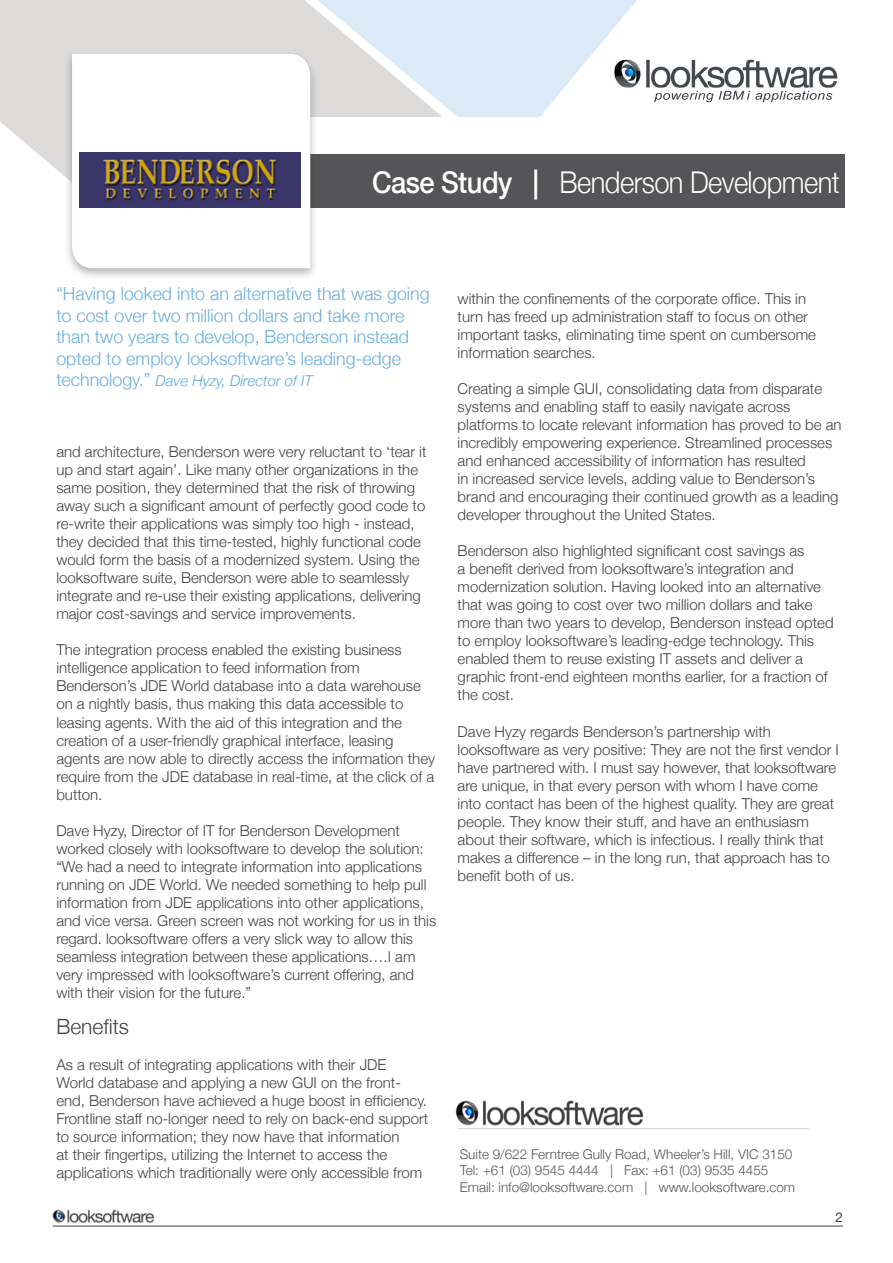
<style>
.page{position:relative;width:893px;height:1263px;background:#fff}
.page>*{position:absolute;margin:0;border:0;box-sizing:border-box;transform-origin:0 0}
.t1{font:300 30px "Helvetica Neue";letter-spacing:-.02em;color:#fff;scale:.91 1}
.Copy{font:300 21px "Helvetica Neue";color:#414042}
.Header_Quotes{font:300 18px/21.6px "Helvetica Neue";color:#69addf}
.Copy-2{font:300 15px/18px "Helvetica Neue";color:#414042}
.Header_Quotes-2{font:italic 300 15px "Helvetica Neue";color:#5dabde}
.Copy-3{font:300 13.5px/16.2px "Helvetica Neue";color:#555456}
.t2{font:13.5px "Helvetica Neue";color:#414042}
.s1{font-weight:500}
.s2{font-style:normal;font-size:18px;color:#69addf}
</style>
<div class="page">
<img style="left:53px;top:1210px;width:102px;height:13px">
<hr style="left:53px;top:1226px;width:790px;height:1px;background:#414042">
<svg style="left:449px;top:0;width:188px;height:117px;fill:#dceaf7"></svg>
<svg style="left:0;top:0;width:449px;height:176px;background:#dfe0e2"></svg>
<div style="left:137px;top:117px;width:754px;height:223px;background:#fff"></div>
<div style="left:291px;top:155px;width:554px;height:53px;background:#555456"></div>
<svg style="left:654px;top:91px;width:59px;height:11px"></svg>
<svg style="left:719px;top:91px;width:113px;height:11px"></svg>
<img style="left:614px;top:60px;width:224px;height:28px">
<svg style="left:625px;top:69px;width:8px;height:10px"></svg>
<div style="left:64px;top:50px;width:255px;height:230px;background:#231f20;opacity:.34"></div>
<svg style="left:72px;top:54px;width:238px;height:214px"></svg>
<img style="left:455px;top:1100px;width:354px;height:29px">
<img style="left:79px;top:152px;width:222px;height:56px">
<p class="t1" style="left:372px;top:158px;width:516px"><span class="s1">Case Study |</span> Benderson Development</p>
<p class="Header_Quotes" style="left:56px;top:282px;width:375px">“Having looked into an alternative that was going to cost over two million dollars and take more than two years to develop, Benderson instead opted to employ looksoftware’s leading-edge</p>
<p class="Header_Quotes-2" style="left:56px;top:369px;width:258px"><span class="s2">technology.”</span> Dave Hyzy, Director of IT</p>
<p class="Copy-2" style="left:56px;top:442px;width:372px">and architecture, Benderson were very reluctant to ‘tear it up and start again’. Like many other organizations in the same position, they determined that the risk of throwing away such a significant amount of perfectly good code to re-write their applications was simply too high - instead, they decided that this time-tested, highly functional code would form the basis of a modernized system. Using the looksoftware suite, Benderson were able to seamlessly integrate and re-use their existing applications, delivering major cost-savings and service improvements.</p>
<p class="Copy-2" style="left:56px;top:640px;width:380px">The integration process enabled the existing business intelligence application to feed information from Benderson’s JDE World database into a data warehouse on a nightly basis, thus making this data accessible to leasing agents. With the aid of this integration and the creation of a user-friendly graphical interface, leasing agents are now able to directly access the information they require from the JDE database in real-time, at the click of a button.</p>
<p class="Copy-2" style="left:56px;top:820px;width:381px">Dave Hyzy, Director of IT for Benderson Development worked closely with looksoftware to develop the solution: “We had a need to integrate information into applications running on JDE World. We needed something to help pull information from JDE applications into other applications, and vice versa. Green screen was not working for us in this regard. looksoftware offers a very slick way to allow this seamless integration between these applications….I am very impressed with looksoftware’s current offering, and with their vision for the future.”</p>
<p class="Copy" style="left:56px;top:1009px;width:74px">Benefits</p>
<p class="Copy-2" style="left:56px;top:1054px;width:374px">As a result of integrating applications with their JDE<br>World database and applying a new GUI on the front&shy;end, Benderson have achieved a huge boost in efficiency.<br>Frontline staff no-longer need to rely on back-end support to source information; they now have that information<br>at their fingertips, utilizing the Internet to access the applications which traditionally were only accessible from</p>
<p class="Copy-2" style="left:458px;top:289px;width:360px">within the confinements of the corporate office. This in turn has freed up administration staff to focus on other important tasks, eliminating time spent on cumbersome information searches.</p>
<p class="Copy-2" style="left:458px;top:379px;width:385px">Creating a simple GUI, consolidating data from disparate systems and enabling staff to easily navigate across platforms to locate relevant information has proved to be an incredibly empowering experience. Streamlined processes and enhanced accessibility of information has resulted<br>in increased service levels, adding value to Benderson’s brand and encouraging their continued growth as a leading developer throughout the United States.</p>
<p class="Copy-2" style="left:458px;top:541px;width:377px">Benderson also highlighted significant cost savings as<br>a benefit derived from looksoftware’s integration and modernization solution. Having looked into an alternative that was going to cost over two million dollars and take more than two years to develop, Benderson instead opted to employ looksoftware’s leading-edge technology. This enabled them to reuse existing IT assets and deliver a graphic front-end eighteen months earlier, for a fraction of the cost.</p>
<p class="Copy-2" style="left:458px;top:721px;width:383px">Dave Hyzy regards Benderson’s partnership with looksoftware as very positive: They are not the first vendor I have partnered with. I must say however, that looksoftware are unique, in that every person with whom I have come into contact has been of the highest quality. They are great people. They know their stuff, and have an enthusiasm about their software, which is infectious. I really think that makes a difference – in the long run, that approach has to benefit both of us.</p>
<p class="Copy-3" style="left:460px;top:1145px;width:337px">Suite 9/622 Ferntree Gully Road, Wheeler’s Hill, VIC 3150<br>Tel: +61 (03) 9545 4444 | Fax: +61 (03) 9535 4455<br>Email: info@looksoftware.com | www.looksoftware.com</p>
<p class="t2" style="left:835px;top:1206px;width:9px">2</p>
</div>
